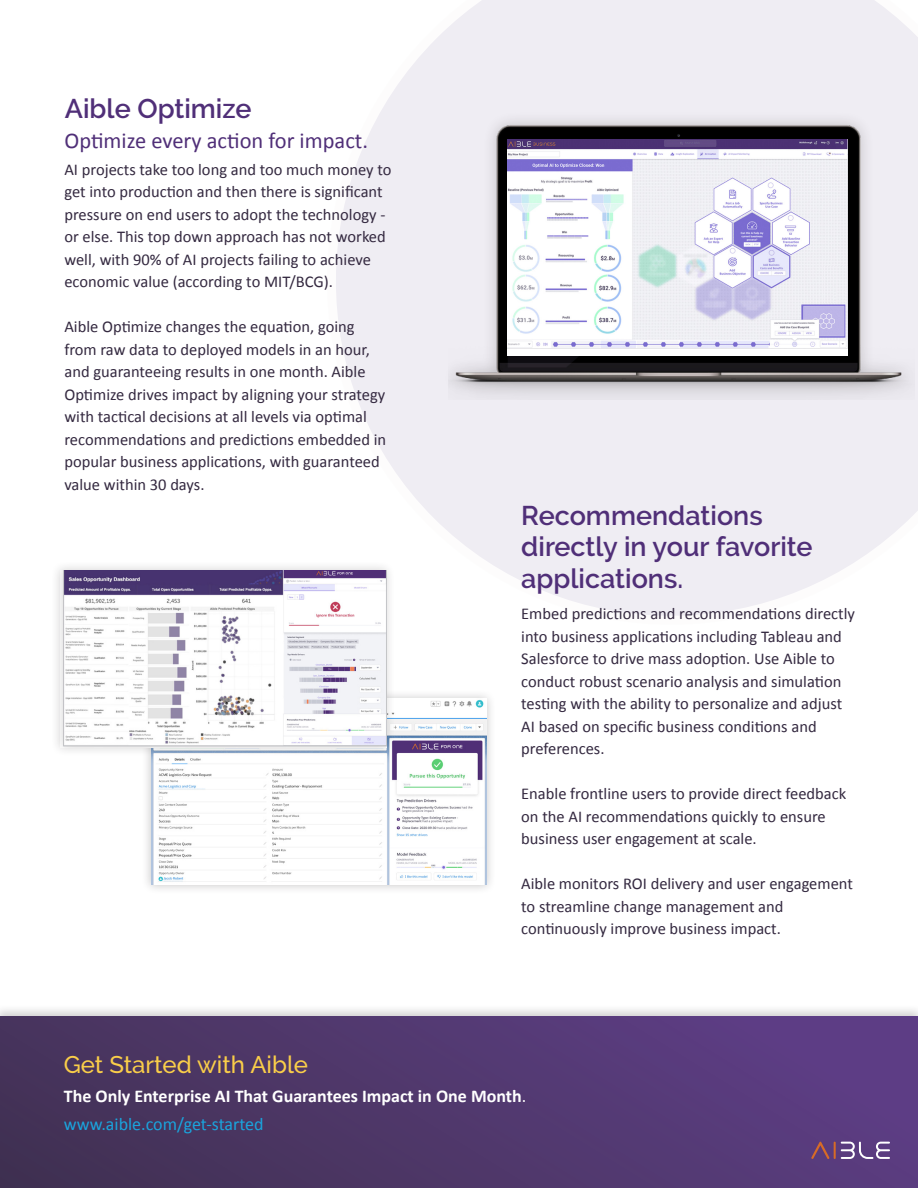
<style>
.page{position:relative;width:918px;height:1188px;background:#fff}
.page>*{position:absolute;margin:0;border:0;box-sizing:border-box;transform-origin:0 0}
.t1{font:600 27px/31.5px "Raleway";color:#502f78}
.t2{font:500 24px "Raleway";color:#face49}
.t3{font:22.5px "Calibri";color:#502f78}
.t4{font:700 18px "Calibri";color:#fff}
.t5{font:18px "Calibri";color:#1aa4dd}
.t6{font:16.5px/22.5px "Calibri";color:#342940}
.s1{font-weight:400}
</style>
<div class="page">
<svg style="left:336px;top:0;width:582px;height:616px"></svg>
<div style="left:438px;top:111px;width:480px;height:298px;background:#efedf3"></div>
<img style="left:448px;top:103px;width:467px;height:293px">
<div style="left:507px;top:140px;width:341px;height:216px;background:#fff"></div>
<img style="left:507px;top:140px;width:341px;height:208px">
<div style="left:0;top:1005px;width:918px;height:183px;background:#231f20;opacity:.2"></div>
<div style="left:0;top:1016px;width:918px;height:172px;background:linear-gradient(to right,#443256,#5e3e86)"></div>
<svg style="left:811px;top:1142px;width:79px;height:17px"></svg>
<div style="left:141px;top:689px;width:356px;height:206px;background:#231f20;opacity:.26"></div>
<img style="left:151px;top:699px;width:336px;height:186px">
<div style="left:50px;top:560px;width:346px;height:197px;background:#231f20;opacity:.2"></div>
<img style="left:60px;top:570px;width:326px;height:177px">
<p class="t1" style="left:65px;top:92px;width:188px">Aible Optimize</p>
<p class="t3" style="left:64px;top:126px;width:305px">Optimize every action for impact.</p>
<p class="t6" style="left:64px;top:157px;width:329px">AI projects take too long and too much money to get into production and then there is significant pressure on end users to adopt the technology - or else. This top down approach has not worked well, with 90% of AI projects failing to achieve economic value (according to MIT/BCG).</p>
<p class="t6" style="left:64px;top:315px;width:323px">Aible Optimize changes the equation, going from raw data to deployed models in an hour, and guaranteeing results in one month. Aible Optimize drives impact by aligning your strategy with tactical decisions at all levels via optimal recommendations and predictions embedded in popular business applications, with guaranteed value within 30 days.</p>
<p class="t1" style="left:521px;top:500px;width:293px">Recommendations directly in your favorite applications.</p>
<p class="t6" style="left:521px;top:602px;width:335px">Embed predictions and recommendations directly into business applications including Tableau and Salesforce to drive mass adoption. Use Aible to conduct robust scenario analysis and simulation testing with the ability to personalize and adjust AI based on specific business conditions and preferences.</p>
<p class="t6" style="left:521px;top:782px;width:327px">Enable frontline users to provide direct feedback on the AI recommendations quickly to ensure business user engagement at scale.</p>
<p class="t6" style="left:521px;top:872px;width:333px">Aible monitors ROI delivery and user engagement to streamline change management and continuously improve business impact.</p>
<p class="t2" style="left:64px;top:1051px;width:246px">Get Started with Aible</p>
<p class="t4" style="left:64px;top:1084px;width:464px">The Only Enterprise AI That Guarantees Impact in One Month<span class="s1">.</span></p>
<p class="t5" style="left:64px;top:1112px;width:201px">www.aible.com/get-started</p>
</div>
